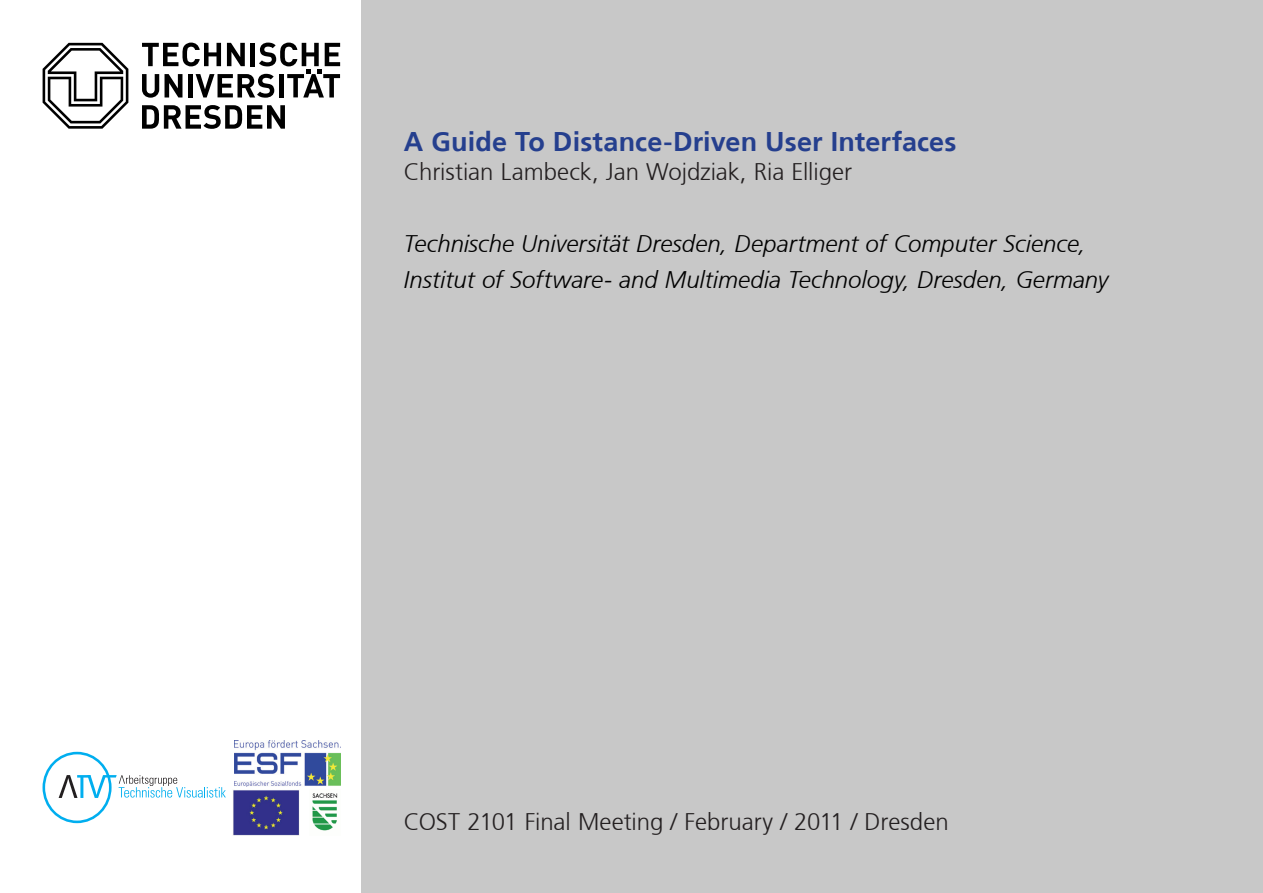
<style>
.page{position:relative;width:1263px;height:893px;background:#fff}
.page>*{position:absolute;margin:0;border:0;box-sizing:border-box;transform-origin:0 0}
.t1{font:700 27px "Frutiger";letter-spacing:.005em;color:#253f8e}
.Fließtext{font:italic 300 24px "Frutiger";color:#000}
.Fließtext-2{font:300 24px "Frutiger";letter-spacing:-.005em;color:#231f20}
</style>
<div class="page">
<div style="left:361px;top:0;width:902px;height:893px;background:#c8c8c8"></div>
<svg style="left:142px;top:105px;width:143px;height:24px"></svg>
<svg style="left:142px;top:43px;width:198px;height:55px"></svg>
<svg style="left:43px;top:43px;width:85px;height:86px"></svg>
<img style="left:235px;top:740px;width:105px;height:46px">
<img style="left:233px;top:790px;width:67px;height:46px">
<img style="left:312px;top:793px;width:26px;height:38px">
<svg style="left:43px;top:752px;width:183px;height:71px"></svg>
<p class="t1" style="left:404px;top:126px;width:554px">A Guide To Distance-Driven User Interfaces</p>
<p class="Fließtext-2" style="left:404px;top:158px;width:450px">Christian Lambeck, Jan Wojdziak, Ria Elliger</p>
<p class="Fließtext" style="left:404px;top:230px;width:683px">Technische Universität Dresden, Department of Computer Science,</p>
<p class="Fließtext" style="left:404px;top:266px;width:706px">Institut of Software- and Multimedia Technology, Dresden, Germany</p>
<p class="Fließtext-2" style="left:404px;top:808px;width:546px">COST 2101 Final Meeting / February / 2011 / Dresden</p>
</div>
